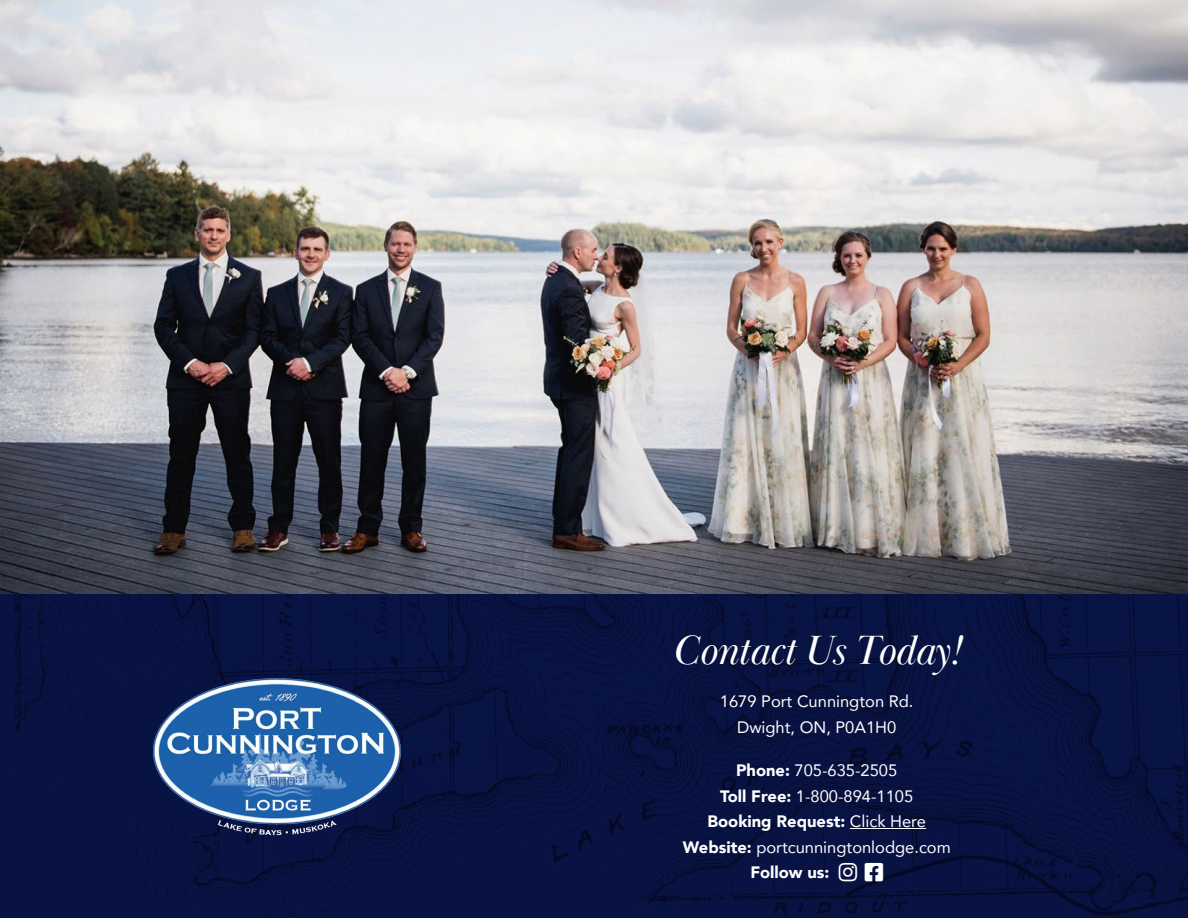
<style>
.page{position:relative;width:1188px;height:918px;background:#fff}
.page>*{position:absolute;margin:0;border:0;box-sizing:border-box;transform-origin:0 0}
.t1{font:italic 42px "Baskerville Display PT";letter-spacing:-.01em;color:#fff}
.t2{font:16.5px "Avenir";color:#fff}
.t3{font:900 16.5px "Avenir";color:#fff}
.s1{font-weight:900}
.s2{font-weight:400}
</style>
<div class="page">
<img style="left:0;top:0;width:1188px;height:594px">
<svg style="left:0;top:594px;width:1188px;height:324px;background:#071240"></svg>
<hr style="left:850px;top:828px;width:76px;height:1px;background:#fff">
<img style="left:136px;top:671px;width:282px;height:176px">
<svg style="left:839px;top:863px;width:18px;height:18px"></svg>
<svg style="left:865px;top:863px;width:18px;height:18px"></svg>
<p class="t1" style="left:673px;top:626px;width:290px">Contact Us Today!</p>
<p class="t2" style="left:720px;top:688px;width:195px">1679 Port Cunnington Rd.</p>
<p class="t2" style="left:737px;top:714px;width:161px">Dwight, ON, P0A1H0</p>
<p class="t2" style="left:736px;top:757px;width:163px"><span class="s1">Phone:</span> 705-635-2505</p>
<p class="t2" style="left:720px;top:783px;width:195px"><span class="s1">Toll Free:</span> 1-800-894-1105</p>
<p class="t3" style="left:708px;top:807px;width:220px">Booking Request: <span class="s2">Click Here</span></p>
<p class="t2" style="left:683px;top:834px;width:270px"><span class="s1">Website:</span> portcunningtonlodge.com</p>
<p class="t3" style="left:750px;top:858px;width:81px">Follow us:</p>
</div>
